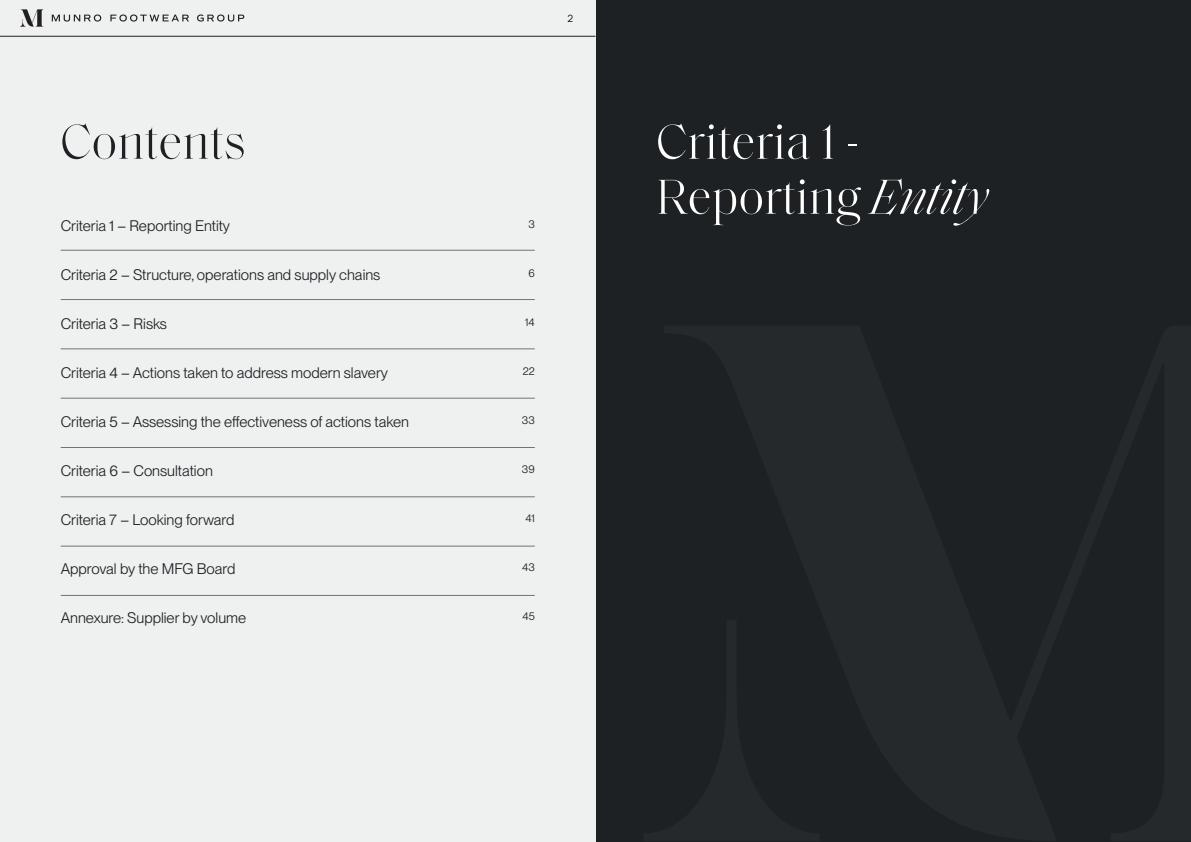
<style>
.page{position:relative;width:1191px;height:842px;background:#fff}
.page>*{position:absolute;margin:0;border:0;box-sizing:border-box;transform-origin:0 0}
.t1{font:300 50px "Saol Display";color:#fff}
.t2{font:300 50px "Saol Display";color:#1d2124}
.t3{font:15px "PP Neue Montreal";color:#1d2124}
.t4{font:11px "PP Neue Montreal";color:#1d2124}
.t5{font:200 10px "Manrope";color:#110a0c}
.s1{font-style:italic}
</style>
<div class="page">
<div style="left:595px;top:0;width:596px;height:842px;background:#1d2124"></div>
<div style="left:0;top:0;width:595px;height:842px;background:#eff0f0"></div>
<hr style="left:0;top:36px;width:595px;height:1px;background:#231f20">
<svg style="left:52px;top:14px;width:49px;height:8px"></svg>
<svg style="left:110px;top:14px;width:79px;height:8px"></svg>
<svg style="left:197px;top:14px;width:47px;height:8px"></svg>
<svg style="left:20px;top:9px;width:24px;height:18px"></svg>
<hr style="left:61px;top:250px;width:474px;height:1px;background:#717576">
<hr style="left:61px;top:299px;width:474px;height:1px;background:#717576">
<hr style="left:61px;top:349px;width:474px;height:1px;background:#717576">
<hr style="left:61px;top:398px;width:474px;height:1px;background:#717576">
<hr style="left:61px;top:447px;width:474px;height:1px;background:#717576">
<hr style="left:61px;top:496px;width:474px;height:1px;background:#717576">
<hr style="left:61px;top:546px;width:474px;height:1px;background:#717576">
<hr style="left:61px;top:595px;width:474px;height:1px;background:#717576">
<p class="t5" style="left:567px;top:11px;width:7px">2</p>
<p class="t2" style="left:61px;top:106px;width:187px">Contents</p>
<p class="t1" style="left:656px;top:106px;width:205px">Criteria 1 -</p>
<p class="t1" style="left:656px;top:161px;width:333px">Reporting <span class="s1">Entity</span></p>
<p class="t4" style="left:528px;top:217px;width:8px">3</p>
<p class="t3" style="left:61px;top:217px;width:171px">Criteria 1 – Reporting Entity</p>
<p class="t3" style="left:61px;top:266px;width:321px">Criteria 2 – Structure, operations and supply chains</p>
<p class="t3" style="left:61px;top:315px;width:108px">Criteria 3 – Risks</p>
<p class="t3" style="left:61px;top:364px;width:329px">Criteria 4 – Actions taken to address modern slavery</p>
<p class="t3" style="left:61px;top:413px;width:350px">Criteria 5 – Assessing the effectiveness of actions taken</p>
<p class="t3" style="left:61px;top:462px;width:154px">Criteria 6 – Consultation</p>
<p class="t3" style="left:61px;top:511px;width:175px">Criteria 7 – Looking forward</p>
<p class="t3" style="left:61px;top:560px;width:176px">Approval by the MFG Board</p>
<p class="t3" style="left:61px;top:609px;width:187px">Annexure: Supplier by volume</p>
<p class="t4" style="left:528px;top:266px;width:8px">6</p>
<p class="t4" style="left:525px;top:315px;width:11px">14</p>
<p class="t4" style="left:523px;top:364px;width:14px">22</p>
<p class="t4" style="left:522px;top:413px;width:14px">33</p>
<p class="t4" style="left:522px;top:462px;width:14px">39</p>
<p class="t4" style="left:525px;top:511px;width:11px">41</p>
<p class="t4" style="left:522px;top:560px;width:14px">43</p>
<p class="t4" style="left:522px;top:609px;width:14px">45</p>
</div>
